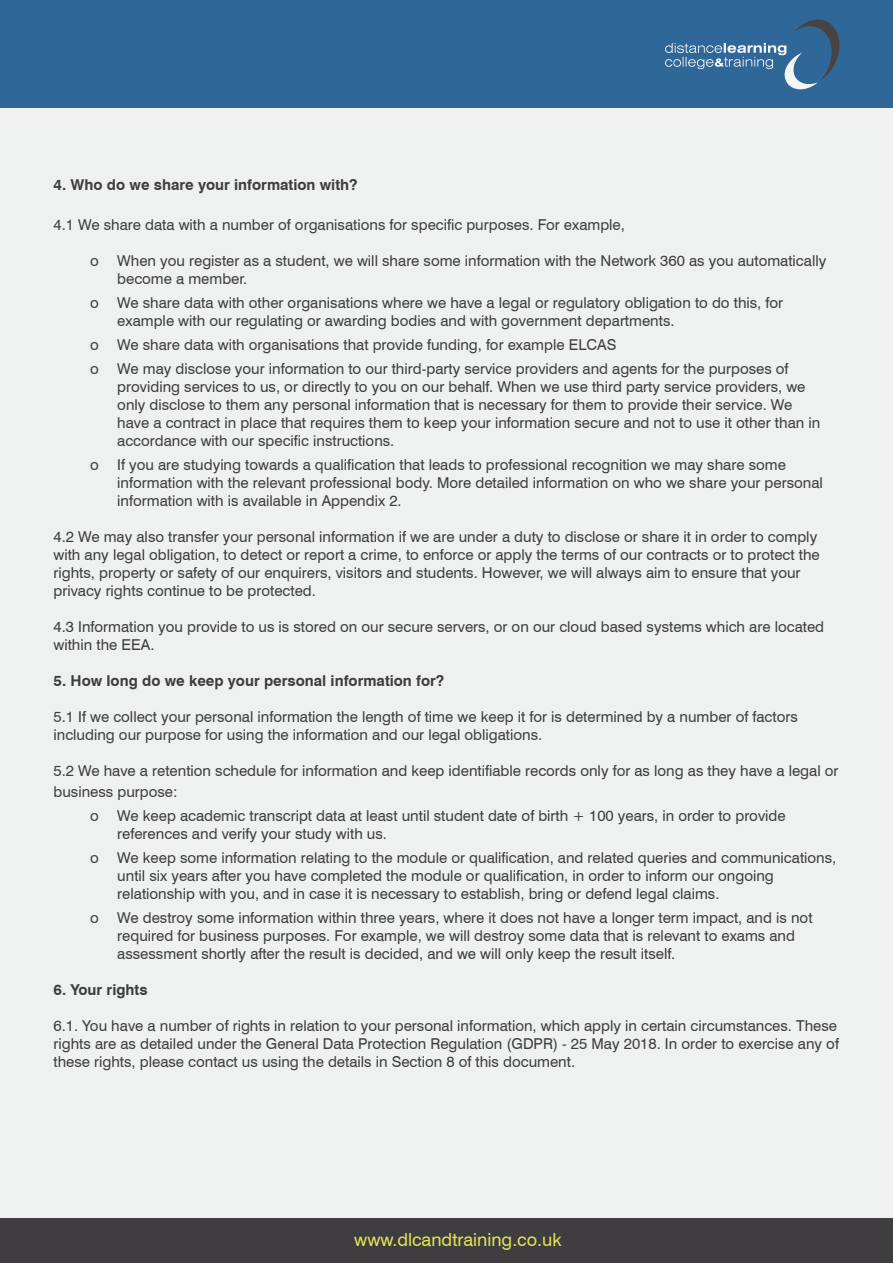
<style>
.page{position:relative;width:893px;height:1263px;background:#fff}
.page>*{position:absolute;margin:0;border:0;box-sizing:border-box;transform-origin:0 0}
.t1{font:18px "Swiss 721 BT";color:#e2e554}
.t2{font:15px/18px "Swiss 721 BT";color:#3f3d40}
.t3{font:700 15px "Swiss 721 BT";color:#3f3d40}
</style>
<div class="page">
<div style="left:0;top:108px;width:893px;height:1111px;background:#eff0f0"></div>
<div style="left:0;top:0;width:893px;height:108px;background:#2e6798"></div>
<svg style="left:665px;top:19px;width:175px;height:71px"></svg>
<div style="left:0;top:1219px;width:893px;height:44px;background:#3f3d40"></div>
<p class="t3" style="left:54px;top:176px;width:305px">4. Who do we share your information with?</p>
<p class="t2" style="left:54px;top:215px;width:573px">4.1 We share data with a number of organisations for specific purposes. For example,</p>
<p class="t2" style="left:117px;top:251px;width:711px;text-indent:-27px">o When you register as a student, we will share some information with the Network 360 as you automatically become a member.</p>
<p class="t2" style="left:117px;top:293px;width:667px;text-indent:-27px">o We share data with other organisations where we have a legal or regulatory obligation to do this, for example with our regulating or awarding bodies and with government departments.</p>
<p class="t2" style="left:90px;top:335px;width:528px">o We share data with organisations that provide funding, for example ELCAS</p>
<p class="t2" style="left:117px;top:359px;width:704px;text-indent:-27px">o We may disclose your information to our third-party service providers and agents for the purposes of providing services to us, or directly to you on our behalf. When we use third party service providers, we only disclose to them any personal information that is necessary for them to provide their service. We have a contract in place that requires them to keep your information secure and not to use it other than in accordance with our specific instructions.</p>
<p class="t2" style="left:117px;top:455px;width:707px;text-indent:-27px">o If you are studying towards a qualification that leads to professional recognition we may share some information with the relevant professional body. More detailed information on who we share your personal information with is available in Appendix 2.</p>
<p class="t2" style="left:54px;top:527px;width:768px">4.2 We may also transfer your personal information if we are under a duty to disclose or share it in order to comply with any legal obligation, to detect or report a crime, to enforce or apply the terms of our contracts or to protect the rights, property or safety of our enquirers, visitors and students. However, we will always aim to ensure that your privacy rights continue to be protected.</p>
<p class="t2" style="left:54px;top:617px;width:772px">4.3 Information you provide to us is stored on our secure servers, or on our cloud based systems which are located within the EEA.</p>
<p class="t3" style="left:54px;top:671px;width:392px">5. How long do we keep your personal information for?</p>
<p class="t2" style="left:54px;top:707px;width:746px">5.1 If we collect your personal information the length of time we keep it for is determined by a number of factors including our purpose for using the information and our legal obligations.</p>
<p class="t2" style="left:54px;top:759px;width:786px;line-height:21.6px">5.2 We have a retention schedule for information and keep identifiable records only for as long as they have a legal or business purpose:</p>
<p class="t2" style="left:117px;top:807px;width:670px;text-indent:-27px">o We keep academic transcript data at least until student date of birth + 100 years, in order to provide references and verify your study with us.</p>
<p class="t2" style="left:117px;top:849px;width:720px;text-indent:-27px">o We keep some information relating to the module or qualification, and related queries and communications, until six years after you have completed the module or qualification, in order to inform our ongoing relationship with you, and in case it is necessary to establish, bring or defend legal claims.</p>
<p class="t2" style="left:117px;top:909px;width:697px;text-indent:-27px">o We destroy some information within three years, where it does not have a longer term impact, and is not required for business purposes. For example, we will destroy some data that is relevant to exams and assessment shortly after the result is decided, and we will only keep the result itself.</p>
<p class="t3" style="left:54px;top:981px;width:96px">6. Your rights</p>
<p class="t2" style="left:54px;top:1017px;width:787px">6.1. You have a number of rights in relation to your personal information, which apply in certain circumstances. These rights are as detailed under the General Data Protection Regulation (GDPR) - 25 May 2018. In order to exercise any of these rights, please contact us using the details in Section 8 of this document.</p>
<p class="t1" style="left:354px;top:1228px;width:209px">www.dlcandtraining.co.uk</p>
</div>
